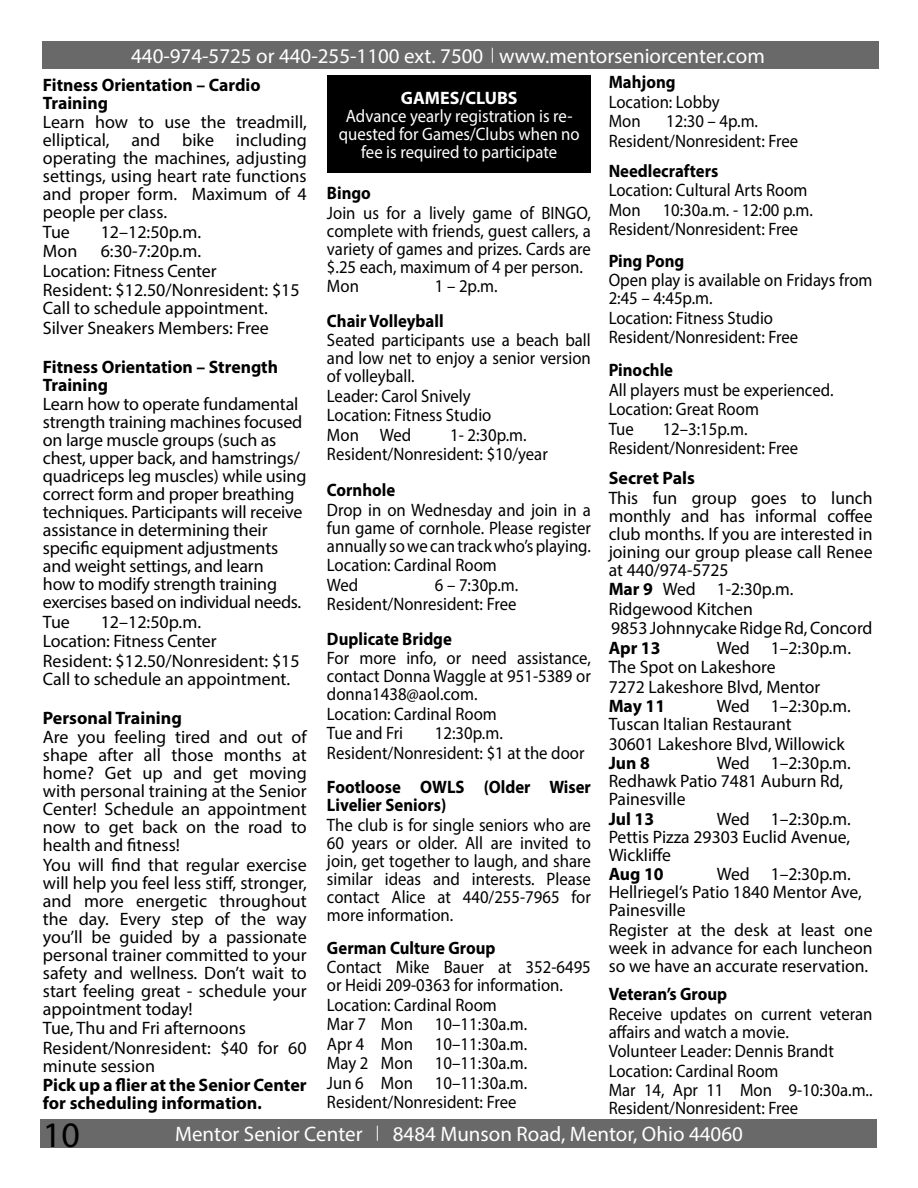
<style>
.page{position:relative;width:918px;height:1188px;background:#fff}
.page>*{position:absolute;margin:0;border:0;box-sizing:border-box;transform-origin:0 0}
.t1{font:36px "Myriad Pro";color:#000}
.t2{font:21px "Myriad Pro";color:#fff}
.t3{font:18px/18.3px "Myriad Pro";color:#000}
.t4{font:18px/18.9px "Myriad Pro";color:#000;scale:.93 1}
.t5{font:700 18px/18px "Myriad Pro";color:#000}
.t6{font:700 18px/18px "Myriad Pro";color:#000;scale:.93 1}
.t7{font:18px/18px "Myriad Pro";color:#fff;text-align:center;scale:.93 1}
.t8{font:700 18px "Myriad Pro";color:#fff}
.s1{font-weight:700}
</style>
<div class="page">
<div style="left:40px;top:1119px;width:838px;height:29px;background:#696969"></div>
<div style="left:42px;top:41px;width:837px;height:28px;background:#696969"></div>
<div style="left:327px;top:75px;width:264px;height:98px;background:#000"></div>
<p class="t2" style="left:131px;top:43px;width:635px">440-974-5725 or 440-255-1100 ext. 7500 <sup>|</sup> www.mentorseniorcenter.com</p>
<p class="t5" style="left:43px;top:75px;width:219px">Fitness Orientation – Cardio<br>Training</p>
<p class="t3" style="left:43px;top:113px;width:265px">Learn how to use the treadmill, elliptical, and bike including operating the machines, adjusting settings, using heart rate functions and proper form. Maximum of 4 people per class.<br>Tue</p>
<p class="t3" style="left:101px;top:223px;width:102px">12–12:50p.m.</p>
<p class="t3" style="left:43px;top:242px;width:36px">Mon</p>
<p class="t3" style="left:43px;top:242px;width:258px;line-height:19px;text-indent:58px">6:30-7:20p.m.<br>Location: Fitness Center<br>Resident: $12.50/Nonresident: $15<br>Call to schedule appointment.<br>Silver Sneakers Members: Free</p>
<p class="t5" style="left:43px;top:357px;width:237px">Fitness Orientation – Strength<br>Training</p>
<p class="t3" style="left:43px;top:395px;width:265px">Learn how to operate fundamental strength training machines focused on large muscle groups (such as chest, upper back, and hamstrings/ quadriceps leg muscles) while using correct form and proper breathing techniques. Participants will receive assistance in determining their specific equipment adjustments and weight settings, and learn<br>how to modify strength training exercises based on individual needs.<br>Tue</p>
<p class="t3" style="left:43px;top:612px;width:258px;line-height:19px;text-indent:58px">12–12:50p.m.<br>Location: Fitness Center<br>Resident: $12.50/Nonresident: $15<br>Call to schedule an appointment.</p>
<p class="t5" style="left:43px;top:708px;width:141px">Personal Training</p>
<p class="t3" style="left:43px;top:728px;width:265px">Are you feeling tired and out of shape after all those months at home? Get up and get moving with personal training at the Senior<br>Center! Schedule an appointment now to get back on the road to health and fitness!<br>You will find that regular exercise will help you feel less stiff, stronger, and more energetic throughout the day. Every step of the way you’ll be guided by a passionate personal trainer committed to your safety and wellness. Don’t wait to start feeling great - schedule your appointment today!<br>Tue, Thu and Fri afternoons<br>Resident/Nonresident: $40 for 60 minute session</p>
<p class="t5" style="left:43px;top:1076px;width:265px">Pick up a flier at the Senior Center for scheduling information.</p>
<p class="t8" style="left:401px;top:86px;width:118px">GAMES/CLUBS</p>
<p class="t7" style="left:339px;top:106px;width:261px">Advance yearly registration is re&shy;quested for Games/Clubs when no fee is required to participate</p>
<p class="t6" style="left:327px;top:184px;width:49px">Bingo</p>
<p class="t4" style="left:327px;top:203px;width:285px;line-height:18.3px">Join us for a lively game of BINGO, complete with friends, guest callers, a variety of games and prizes. Cards are $.25 each, maximum of 4 per person.<br>Mon</p>
<p class="t4" style="left:435px;top:276px;width:69px">1 – 2p.m.</p>
<p class="t6" style="left:327px;top:311px;width:127px">Chair Volleyball</p>
<p class="t4" style="left:327px;top:330px;width:285px">Seated participants use a beach ball and low net to enjoy a senior version of volleyball.<br>Leader: Carol Snively<br>Location: Fitness Studio<br>Mon Wed</p>
<p class="t4" style="left:327px;top:425px;width:239px;line-height:19.5px;text-indent:123px">1- 2:30p.m.<br>Resident/Nonresident: $10/year</p>
<p class="t6" style="left:327px;top:481px;width:75px">Cornhole</p>
<p class="t4" style="left:327px;top:500px;width:285px">Drop in on Wednesday and join in a fun game of cornhole. Please register annually so we can track who’s playing.<br>Location: Cardinal Room<br>Wed</p>
<p class="t4" style="left:327px;top:575px;width:207px;line-height:19.5px;text-align:right">6 – 7:30p.m.<br>Resident/Nonresident: Free</p>
<p class="t6" style="left:327px;top:629px;width:136px">Duplicate Bridge</p>
<p class="t4" style="left:327px;top:648px;width:285px">For more info, or need assistance, contact Donna Waggle at 951-5389 or donna1438@aol.com.<br>Location: Cardinal Room<br>Tue and Fri</p>
<p class="t4" style="left:327px;top:723px;width:278px;line-height:19.5px;text-indent:108px">12:30p.m.<br>Resident/Nonresident: $1 at the door</p>
<p class="t6" style="left:327px;top:777px;width:285px">Footloose OWLS (Older Wiser<br>Livelier Seniors)</p>
<p class="t4" style="left:327px;top:815px;width:285px;line-height:18px;text-align:justify">The club is for single seniors who are 60 years or older. All are invited to join, get together to laugh, and share similar ideas and interests. Please contact Alice at 440/255-7965 for more information.</p>
<p class="t6" style="left:327px;top:938px;width:183px">German Culture Group</p>
<p class="t4" style="left:327px;top:957px;width:285px;line-height:19.4px">Contact Mike Bauer at 352-6495 or Heidi 209-0363 for information.<br>Location: Cardinal Room<br>Mar 7 Mon 10–11:30a.m.<br>Apr 4 Mon 10–11:30a.m.<br>May 2 Mon 10–11:30a.m.<br>Jun 6 Mon 10–11:30a.m.<br>Resident/Nonresident: Free</p>
<p class="t6" style="left:609px;top:73px;width:74px">Mahjong</p>
<p class="t4" style="left:609px;top:92px;width:121px;line-height:19.5px">Location: Lobby<br>Mon</p>
<p class="t4" style="left:609px;top:111px;width:205px;line-height:19.5px;text-indent:58px">12:30 – 4p.m.<br>Resident/Nonresident: Free</p>
<p class="t6" style="left:609px;top:161px;width:119px">Needlecrafters</p>
<p class="t4" style="left:609px;top:180px;width:221px;line-height:19.5px">Location: Cultural Arts Room<br>Mon 10:30a.m. - 12:00 p.m.<br>Resident/Nonresident: Free</p>
<p class="t6" style="left:609px;top:251px;width:83px">Ping Pong</p>
<p class="t4" style="left:609px;top:270px;width:285px">Open play is available on Fridays from<br>2:45 – 4:45p.m.<br>Location: Fitness Studio<br>Resident/Nonresident: Free</p>
<p class="t6" style="left:609px;top:361px;width:71px">Pinochle</p>
<p class="t4" style="left:609px;top:380px;width:243px;line-height:19.5px">All players must be experienced.<br>Location: Great Room<br>Tue</p>
<p class="t4" style="left:609px;top:419px;width:205px;line-height:19.5px;text-align:center">12–3:15p.m.<br>Resident/Nonresident: Free</p>
<p class="t5" style="left:609px;top:469px;width:88px">Secret Pals</p>
<p class="t3" style="left:609px;top:488px;width:265px">This fun group goes to lunch monthly and has informal coffee club months. If you are interested in joining our group please call Renee at 440/974-5725<br><span class="s1">Mar 9</span> Wed 1-2:30p.m.<br>Ridgewood Kitchen<br>9853 Johnnycake Ridge Rd, Concord</p>
<p class="t5" style="left:609px;top:638px;width:53px">Apr 13</p>
<p class="t3" style="left:609px;top:638px;width:244px;line-height:19.5px;text-indent:108px">Wed 1–2:30p.m.<br>The Spot on Lakeshore<br>7272 Lakeshore Blvd, Mentor</p>
<p class="t5" style="left:609px;top:697px;width:58px">May 11</p>
<p class="t3" style="left:609px;top:697px;width:244px;line-height:18.8px;text-indent:108px">Wed 1–2:30p.m.<br>Tuscan Italian Restaurant<br>30601 Lakeshore Blvd, Willowick</p>
<p class="t5" style="left:609px;top:754px;width:43px">Jun 8</p>
<p class="t3" style="left:609px;top:754px;width:244px;text-indent:108px">Wed 1–2:30p.m.<br>Redhawk Patio 7481 Auburn Rd,<br>Painesville</p>
<p class="t5" style="left:609px;top:809px;width:47px">Jul 13</p>
<p class="t3" style="left:609px;top:809px;width:244px;text-align:justify;text-indent:108px">Wed 1–2:30p.m.<br>Pettis Pizza 29303 Euclid Avenue, Wickliffe</p>
<p class="t5" style="left:609px;top:865px;width:57px">Aug 10</p>
<p class="t3" style="left:609px;top:865px;width:265px;text-indent:108px">Wed 1–2:30p.m.<br>Hellriegel’s Patio 1840 Mentor Ave,<br>Painesville<br>Register at the desk at least one week in advance for each luncheon so we have an accurate reservation.</p>
<p class="t6" style="left:609px;top:985px;width:129px">Veteran’s Group</p>
<p class="t4" style="left:609px;top:1004px;width:285px">Receive updates on current veteran affairs and watch a movie.<br>Volunteer Leader: Dennis Brandt<br>Location: Cardinal Room<br>Mar 14, Apr 11 Mon 9-10:30a.m..<br>Resident/Nonresident: Free</p>
<h1 class="t1" style="left:43px;top:1112px;width:38px">10</h1>
<p class="t2" style="left:175px;top:1121px;width:569px">Mentor Senior Center <sup>|</sup> 8484 Munson Road, Mentor, Ohio 44060</p>
</div>
